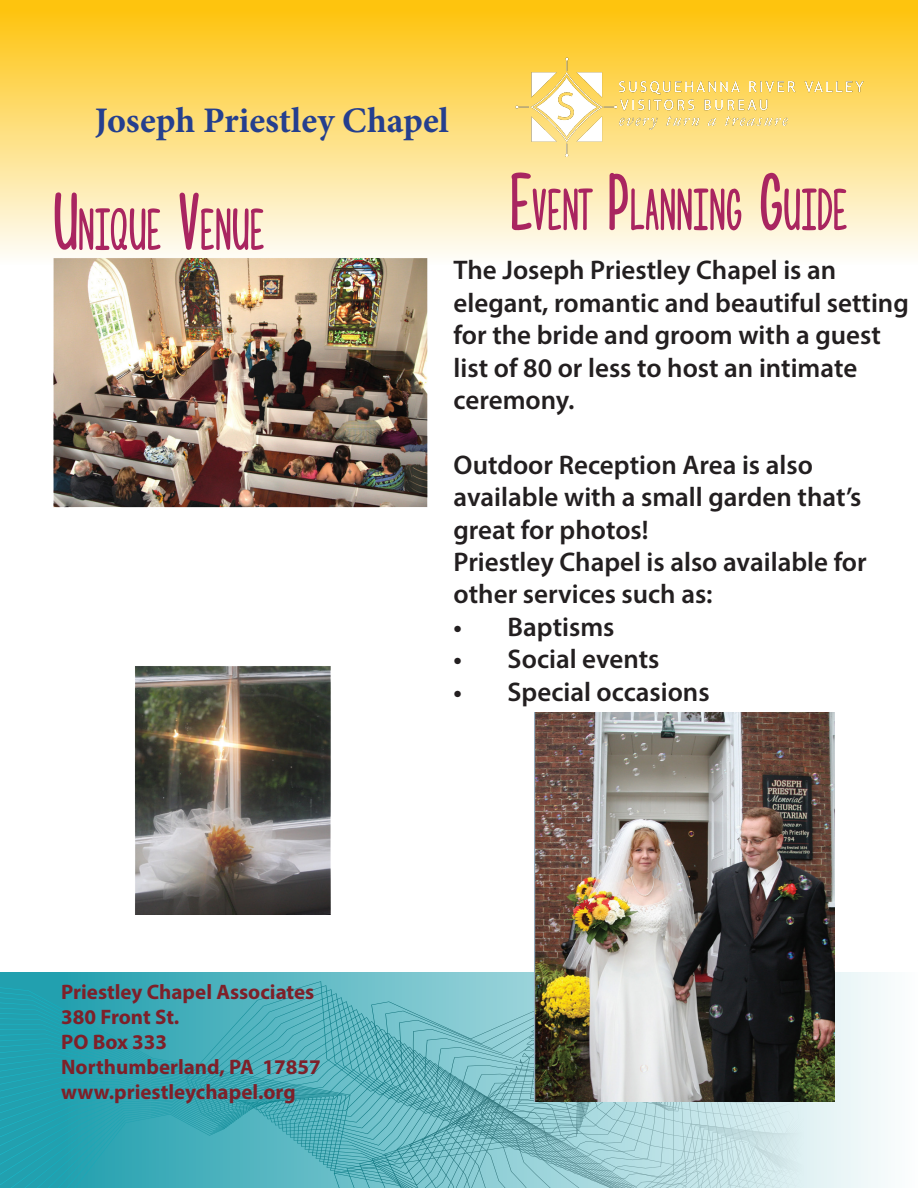
<style>
.page{position:relative;width:918px;height:1188px;background:#fff}
.page>*{position:absolute;margin:0;border:0;box-sizing:border-box;transform-origin:0 0}
.t1{font:72px "Photographs";color:#a92560}
.t2{font:700 36px "Minion Pro";color:#253f8e}
.t3{font:600 27px/32.4px "Myriad Pro";color:#231f20}
.t4{font:700 21px "Myriad Pro";color:#7e2029}
</style>
<div class="page">
<div style="left:0;top:0;width:918px;height:265px;background:linear-gradient(to bottom,#fec206,#fefefc)"></div>
<img style="left:515px;top:58px;width:349px;height:99px">
<svg style="left:0;top:914px;width:885px;height:274px"></svg>
<img style="left:51px;top:256px;width:377px;height:658px">
<img style="left:534px;top:713px;width:301px;height:389px">
<p class="t2" style="left:95px;top:96px;width:355px">Joseph Priestley Chapel</p>
<p class="t1" style="left:54px;top:175px;width:212px">Unique Venue</p>
<p class="t1" style="left:511px;top:156px;width:338px">Event Planning Guide</p>
<p class="t4" style="left:61px;top:978px;width:255px">Priestley Chapel Associates</p>
<p class="t4" style="left:61px;top:1003px;width:120px">380 Front St.</p>
<p class="t4" style="left:61px;top:1028px;width:108px">PO Box 333</p>
<p class="t4" style="left:61px;top:1053px;width:261px">Northumberland, PA 17857</p>
<p class="t4" style="left:61px;top:1079px;width:236px">www.priestleychapel.org</p>
<p class="t3" style="left:454px;top:254px;width:457px">The Joseph Priestley Chapel is an elegant, romantic and beautiful setting for the bride and groom with a guest list of 80 or less to host an intimate ceremony.</p>
<p class="t3" style="left:454px;top:448px;width:409px">Outdoor Reception Area is also available with a small garden that’s great for photos!</p>
<p class="t3" style="left:454px;top:545px;width:415px">Priestley Chapel is also available for other services such as:</p>
<p class="t3" style="left:454px;top:610px;width:162px">• Baptisms</p>
<p class="t3" style="left:454px;top:642px;width:207px">• Social events</p>
<p class="t3" style="left:454px;top:675px;width:258px">• Special occasions</p>
</div>
